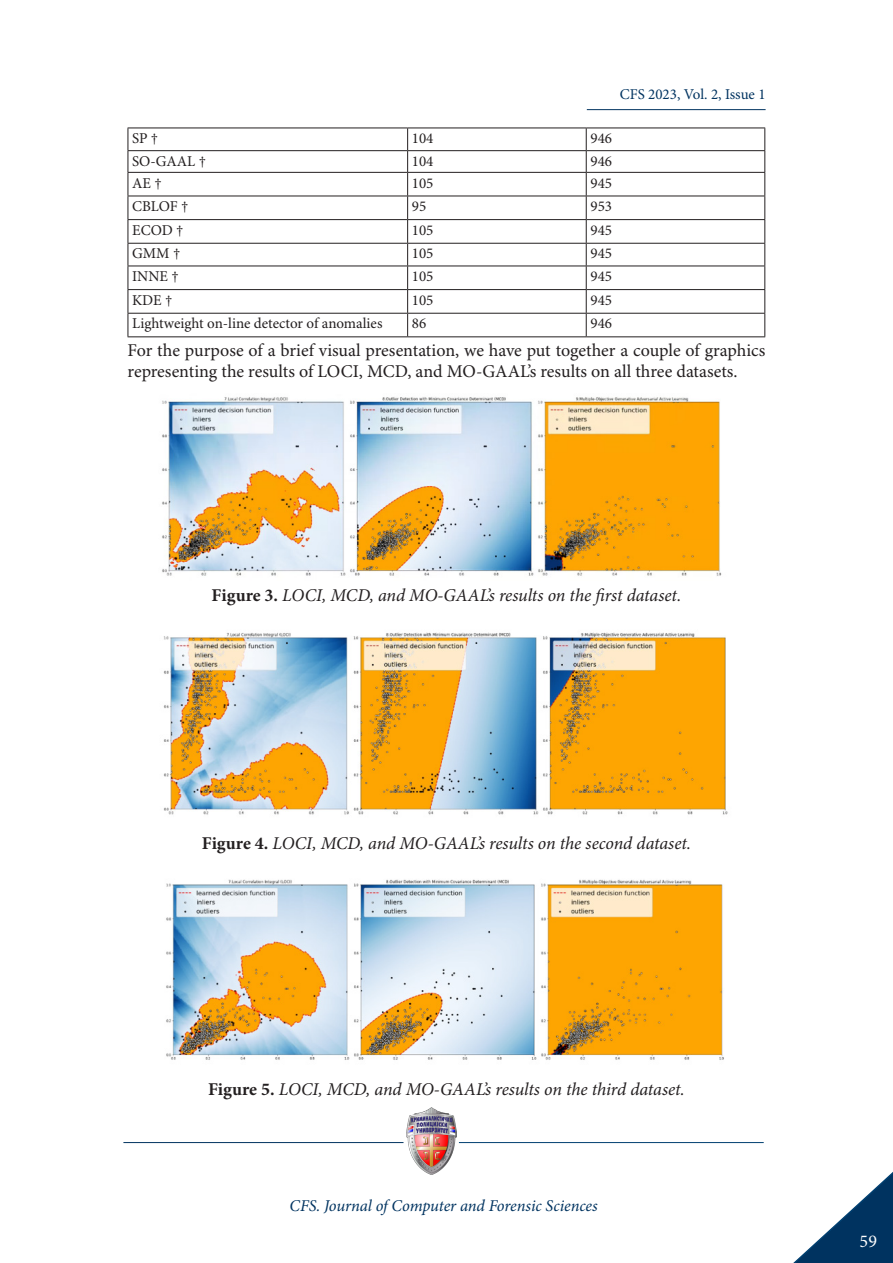
<style>
.page{position:relative;width:893px;height:1263px;background:#fff}
.page>*{position:absolute;margin:0;border:0;box-sizing:border-box;transform-origin:0 0}
.Slika{font:italic 18px "Minion Pro";letter-spacing:-.005em;color:#231f20}
.t1{font:18px/21px "Minion Pro";color:#231f20}
.t2{font:18px "Minion Pro";color:#fff}
.t3{font:italic 16.5px "Minion Pro";letter-spacing:-.01em;color:#003360}
.t4{font:15px "Minion Pro";color:#231f20}
.t5{font:15px "Minion Pro";color:#003360}
.s1{font-weight:700;font-style:normal}
</style>
<div class="page">
<img style="left:406px;top:1108px;width:51px;height:67px">
<hr style="left:123px;top:1142px;width:280px;height:1px;background:#003360">
<hr style="left:459px;top:1142px;width:305px;height:1px;background:#004071">
<svg style="left:793px;top:1172px;width:100px;height:91px"></svg>
<hr style="left:587px;top:109px;width:179px;height:1px;background:#003360">
<hr style="left:128px;top:128px;width:280px;height:1px;background:#231f20">
<hr style="left:408px;top:128px;width:178px;height:1px;background:#231f20">
<hr style="left:586px;top:128px;width:179px;height:1px;background:#231f20">
<hr style="left:128px;top:150px;width:280px;height:1px;background:#231f20">
<hr style="left:408px;top:150px;width:178px;height:1px;background:#231f20">
<hr style="left:586px;top:150px;width:179px;height:1px;background:#231f20">
<hr style="left:128px;top:172px;width:280px;height:1px;background:#231f20">
<hr style="left:408px;top:172px;width:178px;height:1px;background:#231f20">
<hr style="left:586px;top:172px;width:179px;height:1px;background:#231f20">
<hr style="left:128px;top:196px;width:280px;height:1px;background:#231f20">
<hr style="left:408px;top:196px;width:178px;height:1px;background:#231f20">
<hr style="left:586px;top:196px;width:179px;height:1px;background:#231f20">
<hr style="left:128px;top:219px;width:280px;height:1px;background:#231f20">
<hr style="left:408px;top:219px;width:178px;height:1px;background:#231f20">
<hr style="left:586px;top:219px;width:179px;height:1px;background:#231f20">
<hr style="left:128px;top:243px;width:280px;height:1px;background:#231f20">
<hr style="left:408px;top:243px;width:178px;height:1px;background:#231f20">
<hr style="left:586px;top:243px;width:179px;height:1px;background:#231f20">
<hr style="left:128px;top:266px;width:280px;height:1px;background:#231f20">
<hr style="left:408px;top:266px;width:178px;height:1px;background:#231f20">
<hr style="left:586px;top:266px;width:179px;height:1px;background:#231f20">
<hr style="left:128px;top:289px;width:280px;height:1px;background:#231f20">
<hr style="left:408px;top:289px;width:178px;height:1px;background:#231f20">
<hr style="left:586px;top:289px;width:179px;height:1px;background:#231f20">
<hr style="left:128px;top:313px;width:280px;height:1px;background:#231f20">
<hr style="left:408px;top:313px;width:178px;height:1px;background:#231f20">
<hr style="left:586px;top:313px;width:179px;height:1px;background:#231f20">
<hr style="left:128px;top:336px;width:280px;height:1px;background:#231f20">
<hr style="left:408px;top:336px;width:178px;height:1px;background:#231f20">
<hr style="left:586px;top:336px;width:179px;height:1px;background:#231f20">
<svg style="left:128px;top:128px;width:1px;height:208px"></svg>
<svg style="left:407px;top:128px;width:1px;height:208px"></svg>
<svg style="left:586px;top:128px;width:1px;height:208px"></svg>
<svg style="left:764px;top:128px;width:1px;height:208px"></svg>
<img style="left:162px;top:397px;width:560px;height:179px">
<img style="left:163px;top:632px;width:565px;height:183px">
<img style="left:166px;top:879px;width:558px;height:181px">
<p class="t5" style="left:620px;top:86px;width:147px">CFS 2023, Vol. 2, Issue 1</p>
<p class="t4" style="left:132px;top:129px;width:28px">SP †</p>
<p class="t4" style="left:412px;top:129px;width:23px">104</p>
<p class="t4" style="left:590px;top:129px;width:23px">946</p>
<p class="t4" style="left:132px;top:152px;width:75px">SO-GAAL †</p>
<p class="t4" style="left:412px;top:152px;width:23px">104</p>
<p class="t4" style="left:590px;top:152px;width:23px">946</p>
<p class="t4" style="left:132px;top:174px;width:31px">AE †</p>
<p class="t4" style="left:412px;top:174px;width:23px">105</p>
<p class="t4" style="left:590px;top:174px;width:23px">945</p>
<p class="t4" style="left:132px;top:197px;width:58px">CBLOF †</p>
<p class="t4" style="left:412px;top:197px;width:16px">95</p>
<p class="t4" style="left:590px;top:197px;width:23px">953</p>
<p class="t4" style="left:132px;top:221px;width:53px">ECOD †</p>
<p class="t4" style="left:412px;top:221px;width:23px">105</p>
<p class="t4" style="left:590px;top:221px;width:23px">945</p>
<p class="t4" style="left:132px;top:245px;width:50px">GMM †</p>
<p class="t4" style="left:412px;top:245px;width:23px">105</p>
<p class="t4" style="left:590px;top:245px;width:23px">945</p>
<p class="t4" style="left:132px;top:267px;width:48px">INNE †</p>
<p class="t4" style="left:412px;top:267px;width:23px">105</p>
<p class="t4" style="left:590px;top:267px;width:23px">945</p>
<p class="t4" style="left:132px;top:291px;width:42px">KDE †</p>
<p class="t4" style="left:412px;top:291px;width:23px">105</p>
<p class="t4" style="left:590px;top:291px;width:23px">945</p>
<p class="t4" style="left:132px;top:315px;width:252px">Lightweight on-line detector of anomalies</p>
<p class="t4" style="left:412px;top:315px;width:16px">86</p>
<p class="t4" style="left:590px;top:315px;width:23px">946</p>
<p class="t1" style="left:128px;top:341px;width:639px">For the purpose of a brief visual presentation, we have put together a couple of graphics representing the results of LOCI, MCD, and MO-GAAL’s results on all three datasets.</p>
<p class="Slika" style="left:212px;top:583px;width:471px"><span class="s1">Figure 3.</span> LOCI, MCD, and MO-GAAL’s results on the first dataset.</p>
<p class="Slika" style="left:202px;top:831px;width:491px"><span class="s1">Figure 4.</span> LOCI, MCD, and MO-GAAL’s results on the second dataset.</p>
<p class="Slika" style="left:208px;top:1077px;width:478px"><span class="s1">Figure 5.</span> LOCI, MCD, and MO-GAAL’s results on the third dataset.</p>
<p class="t3" style="left:290px;top:1194px;width:310px">CFS. Journal of Computer and Forensic Sciences</p>
<p class="t2" style="left:860px;top:1230px;width:19px">59</p>
</div>
